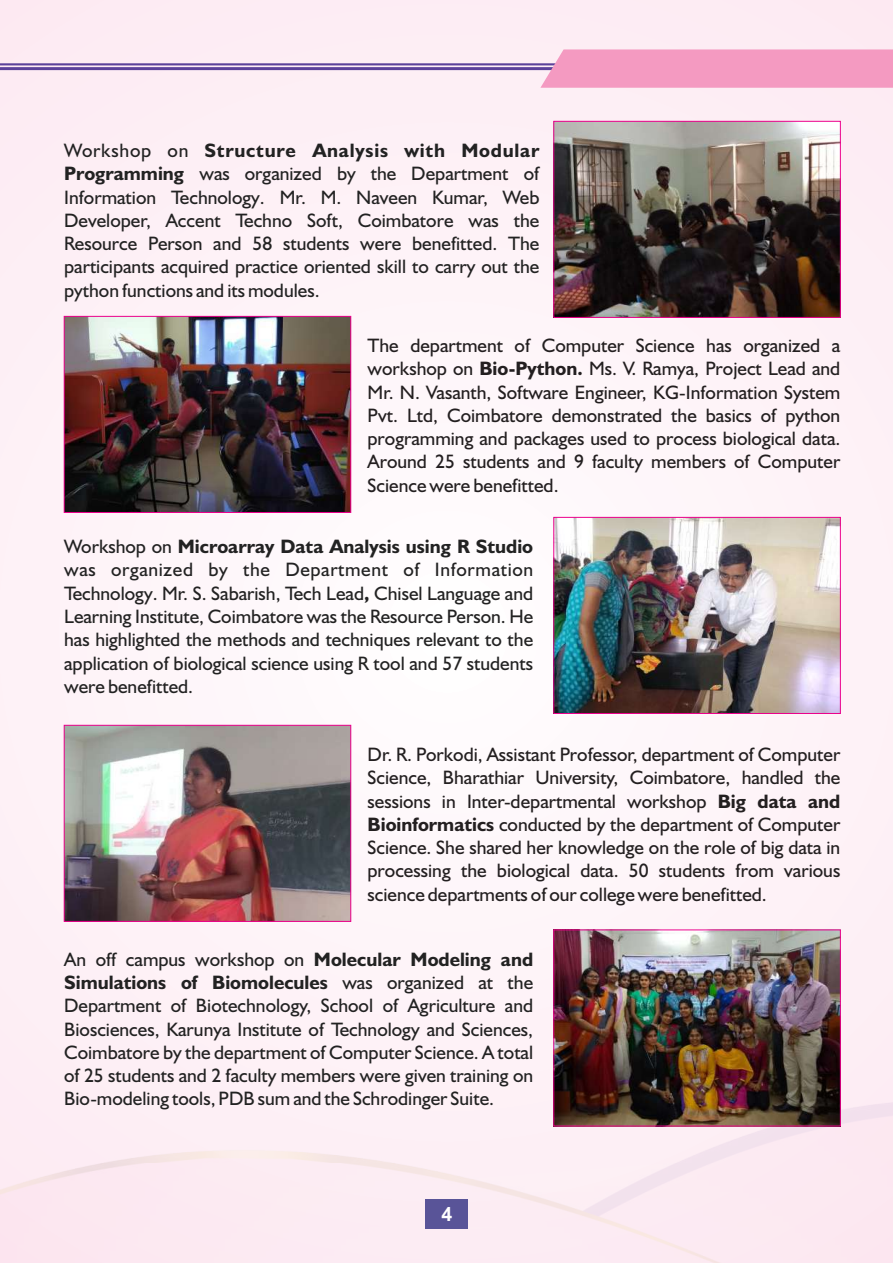
<style>
.page{position:relative;width:893px;height:1263px;background:#fef2f7}
.page>*{position:absolute;margin:0;border:0;box-sizing:border-box;transform-origin:0 0}
.t1{font:19.5px/23.2px "Humanist 521 BT";color:#222;text-align:justify}
.t2{font:19.5px/23.2px "Humanist 521 BT";color:#231f20;text-align:justify}
.t3{font:700 19.5px "Arial";color:#fff}
.s1{font-weight:700}
</style>
<div class="page">
<img style="left:0;top:1102px;width:893px;height:161px">
<svg style="left:0;top:49px;width:893px;height:39px"></svg>
<img style="left:555px;top:123px;width:284px;height:193px">
<div style="left:553px;top:121px;width:288px;height:197px;border:1px solid #ec008c"></div>
<img style="left:66px;top:318px;width:283px;height:193px">
<div style="left:64px;top:316px;width:287px;height:197px;border:1px solid #ec008c"></div>
<img style="left:555px;top:519px;width:284px;height:193px">
<div style="left:553px;top:517px;width:288px;height:197px;border:1px solid #ec008c"></div>
<img style="left:66px;top:727px;width:283px;height:193px">
<div style="left:64px;top:725px;width:287px;height:197px;border:1px solid #ec008c"></div>
<img style="left:555px;top:931px;width:284px;height:193px">
<div style="left:553px;top:929px;width:288px;height:197px;border:1px solid #ec008c"></div>
<div style="left:426px;top:1199px;width:42px;height:30px;background:#595498"></div>
<p class="t1" style="left:64px;top:140px;width:477px">Workshop on <span class="s1">Structure Analysis with Modular Programming</span> was organized by the Department of Information Technology. Mr. M. Naveen Kumar, Web Developer, Accent Techno Soft, Coimbatore was the Resource Person and 58 students were benefitted. The participants acquired practice oriented skill to carry out the python functions and its modules.</p>
<p class="t2" style="left:368px;top:335px;width:474px">The department of Computer Science has organized a workshop on <span class="s1">Bio-Python.</span> Ms. V. Ramya, Project Lead and Mr. N. Vasanth, Software Engineer, KG-Information System Pvt. Ltd, Coimbatore demonstrated the basics of python programming and packages used to process biological data.<br>Around 25 students and 9 faculty members of Computer Science were benefitted.</p>
<p class="t1" style="left:64px;top:536px;width:470px">Workshop on <span class="s1">Microarray Data Analysis using R Studio </span>was organized by the Department of Information Technology. Mr. S. Sabarish, Tech Lead<span class="s1">,</span> Chisel Language and Learning Institute, Coimbatore was the Resource Person. He has highlighted the methods and techniques relevant to the application of biological science using R tool and 57 students were benefitted.</p>
<p class="t2" style="left:368px;top:744px;width:474px">Dr. R. Porkodi, Assistant Professor, department of Computer Science, Bharathiar University, Coimbatore, handled the sessions in Inter-departmental workshop <span class="s1">Big data and Bioinformatics</span> conducted by the department of Computer Science. She shared her knowledge on the role of big data in processing the biological data. 50 students from various science departments of our college were benefitted.</p>
<p class="t1" style="left:64px;top:949px;width:470px">An off campus workshop on <span class="s1">Molecular Modeling and Simulations of Biomolecules</span> was organized at the Department of Biotechnology, School of Agriculture and Biosciences, Karunya Institute of Technology and Sciences, Coimbatore by the department of Computer Science. A total of 25 students and 2 faculty members were given training on Bio-modeling tools, PDB sum and the Schrodinger Suite.</p>
<p class="t3" style="left:441px;top:1207px;width:12px">4</p>
</div>
